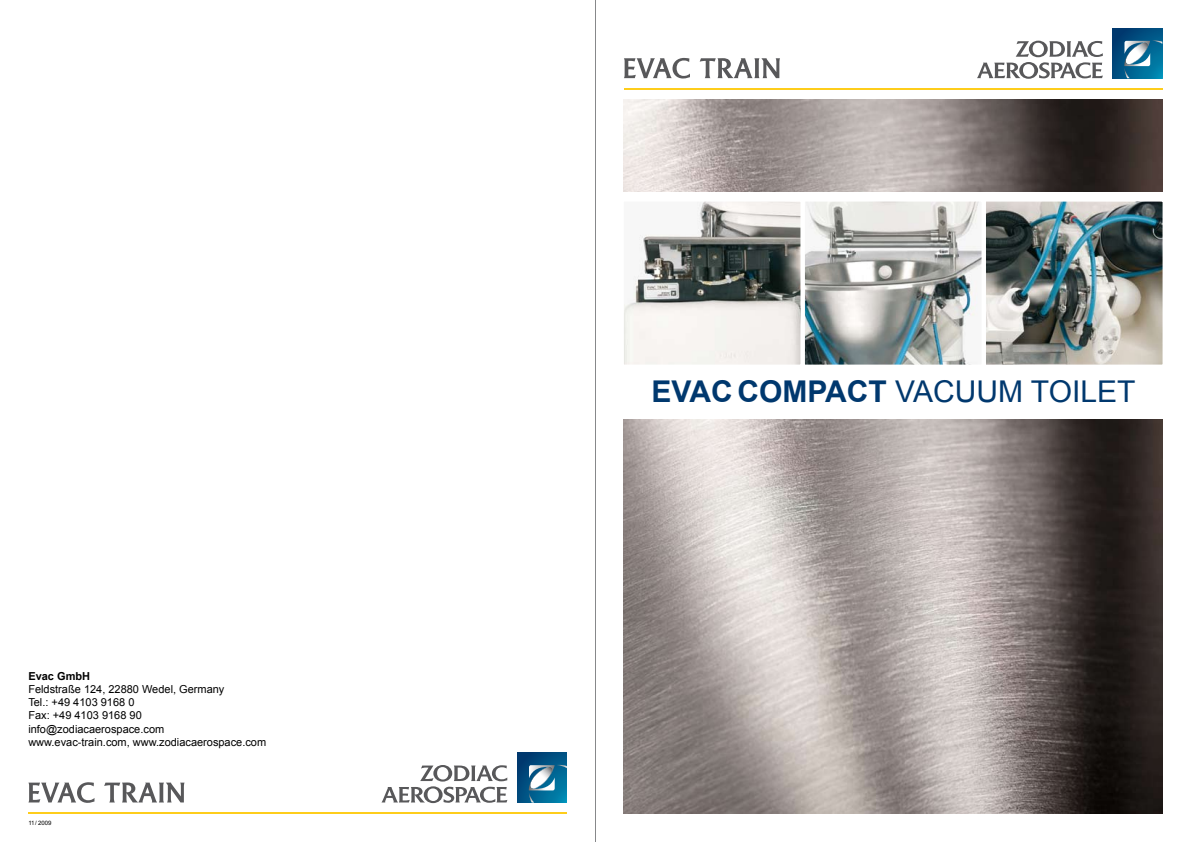
<style>
.page{position:relative;width:1191px;height:842px;background:#fff}
.page>*{position:absolute;margin:0;border:0;box-sizing:border-box;transform-origin:0 0}
.t1{font:30px "Arial";color:#00386e}
.t2{font:11px/13.2px "Arial";color:#000}
.t3{font:700 11px "Arial";color:#000}
.t4{font:6px "Arial";color:#000}
.s1{font-weight:700}
</style>
<div class="page">
<svg style="left:1112px;top:28px;width:50px;height:50px"></svg>
<svg style="left:1124px;top:41px;width:38px;height:37px"></svg>
<svg style="left:977px;top:41px;width:125px;height:38px"></svg>
<hr style="left:624px;top:88px;width:538px;height:1px;background:#fecd1b">
<svg style="left:624px;top:58px;width:66px;height:21px"></svg>
<svg style="left:699px;top:58px;width:81px;height:20px"></svg>
<img style="left:624px;top:201px;width:539px;height:164px">
<svg style="left:595px;top:0;width:1px;height:842px"></svg>
<img style="left:624px;top:420px;width:538px;height:394px">
<img style="left:624px;top:99px;width:538px;height:93px">
<svg style="left:517px;top:753px;width:50px;height:49px"></svg>
<svg style="left:529px;top:765px;width:38px;height:37px"></svg>
<svg style="left:381px;top:765px;width:126px;height:38px"></svg>
<hr style="left:28px;top:812px;width:539px;height:2px;background:#fecd1b">
<svg style="left:28px;top:782px;width:66px;height:21px"></svg>
<svg style="left:104px;top:782px;width:80px;height:20px"></svg>
<p class="t3" style="left:28px;top:669px;width:63px">Evac GmbH</p>
<p class="t2" style="left:28px;top:683px;width:239px">Feldstraße 124, 22880 Wedel, Germany<br>Tel.: +49 4103 9168 0<br>Fax: +49 4103 9168 90 info@zodiacaerospace.com www.evac-train.com, www.zodiacaerospace.com</p>
<p class="t4" style="left:28px;top:819px;width:25px">11 / 2009</p>
<h1 class="t1" style="left:651px;top:371px;width:485px"><span class="s1">EVAC COMPACT</span> VACUUM TOILET</h1>
</div>
